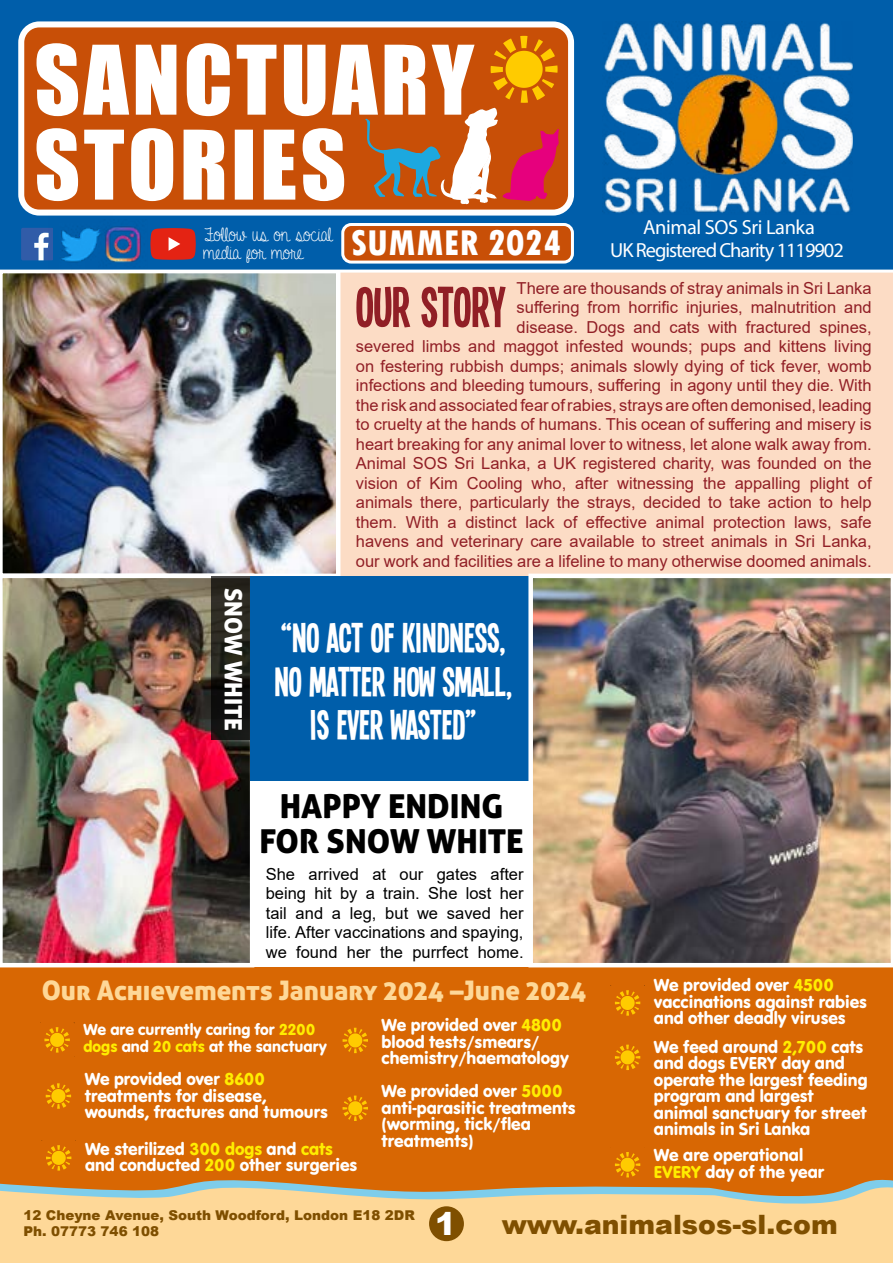
<style>
.page{position:relative;width:893px;height:1263px;background:#fff}
.page>*{position:absolute;margin:0;border:0;box-sizing:border-box;transform-origin:0 0}
.t1{font:61.5px "Single Sleeve";color:#911f26}
.t2{font:45px/43.5px "Single Sleeve";color:#fff;text-align:center}
.t3{font:800 condensed 37.5px "Tw Cen";color:#fff}
.t4{font:33px/34.5px "Aller Display";color:#000;text-align:center}
.t5{font:900 31.5px "Arial";color:#fff}
.t6{font:27px "Aller Display";color:#fed898}
.t7{font:900 26.7px "Arial";color:#7f4f00}
.t8{font:24px "Aller Display";color:#fff}
.t9{font:20.4px/23px "Myriad Pro";letter-spacing:-.05em;color:#fff;text-align:center}
.t10{font:19.5px/18px "A Gentle Touch";color:#fff}
.t11{font:18px/16.5px "VAG Rundschrift D";color:#fff}
.t12{font:16.5px/19.5px "Arial";color:#911f26;text-align:right}
.t13{font:16.5px/19.5px "Arial";color:#000;text-align:justify}
.t14{font:16.5px/16.5px "VAG Rundschrift D";color:#fff}
.t15{font:900 13.5px/16.2px "Arial";color:#7f4f00}
.s1{color:#ffed00}
</style>
<div class="page">
<div style="left:338px;top:271px;width:555px;height:305px;background:#fcdcc5"></div>
<img style="left:2px;top:273px;width:338px;height:303px">
<div style="left:0;top:967px;width:893px;height:245px;background:#d86703"></div>
<div style="left:0;top:0;width:893px;height:273px;background:#005eaa"></div>
<svg style="left:22px;top:228px;width:27px;height:32px"></svg>
<div style="left:21px;top:24px;width:550px;height:189px;background:#c84f07;border-radius:18px"></div>
<div style="left:18px;top:21px;width:556px;height:195px;border:6px solid #fff;border-radius:18px"></div>
<img style="left:602px;top:22px;width:250px;height:192px">
<div style="left:343px;top:224px;width:229px;height:38px;background:#c84f07;border-radius:9px"></div>
<div style="left:341px;top:223px;width:233px;height:41px;border:3px solid #fff;border-radius:9px"></div>
<img style="left:49px;top:212px;width:64px;height:64px">
<img style="left:99px;top:219px;width:49px;height:49px">
<svg style="left:150px;top:228px;width:46px;height:32px"></svg>
<svg style="left:44px;top:1023px;width:31px;height:34px"></svg>
<svg style="left:0;top:1179px;width:893px;height:84px;background:#eeca8f"></svg>
<div style="left:429px;top:1206px;width:35px;height:35px;background:#7f4f00;border-radius:50%"></div>
<svg style="left:45px;top:1083px;width:27px;height:26px"></svg>
<svg style="left:46px;top:1145px;width:26px;height:26px"></svg>
<svg style="left:342px;top:1027px;width:26px;height:27px"></svg>
<svg style="left:342px;top:1095px;width:26px;height:26px"></svg>
<svg style="left:615px;top:990px;width:26px;height:26px"></svg>
<svg style="left:615px;top:1044px;width:26px;height:26px"></svg>
<svg style="left:611px;top:1152px;width:35px;height:30px"></svg>
<svg style="left:37px;top:36px;width:522px;height:168px"></svg>
<img style="left:2px;top:574px;width:252px;height:389px">
<svg style="left:211px;top:576px;width:39px;height:163px;background:#1f1e19"></svg>
<div style="left:250px;top:576px;width:281px;height:204px;background:#005eaa"></div>
<img style="left:528px;top:574px;width:365px;height:389px">
<p class="t10" style="left:204px;top:225px;width:130px">Follow us on social media for more</p>
<h3 class="t3" style="left:351px;top:221px;width:212px">SUMMER 2024</h3>
<p class="t9" style="left:610px;top:215px;width:235px">Animal SOS Sri Lanka<br>UK Registered Charity 1119902</p>
<p class="t12" style="left:356px;top:278px;width:517px">There are thousands of stray animals in Sri Lanka<br>suffering from horrific injuries, malnutrition and<br>disease. Dogs and cats with fractured spines,<br>severed limbs and maggot infested wounds; pups and kittens living on festering rubbish dumps; animals slowly dying of tick fever, womb infections and bleeding tumours, suffering in agony until they die. With the risk and associated fear of rabies, strays are often demonised, leading to cruelty at the hands of humans. This ocean of suffering and misery is heart breaking for any animal lover to witness, let alone walk away from.<br>Animal SOS Sri Lanka, a UK registered charity, was founded on the vision of Kim Cooling who, after witnessing the appalling plight of animals there, particularly the strays, decided to take action to help them. With a distinct lack of effective animal protection laws, safe havens and veterinary care available to street animals in Sri Lanka, our work and facilities are a lifeline to many otherwise doomed animals.</p>
<h1 class="t1" style="left:356px;top:272px;width:150px">OUR STORY</h1>
<h3 class="t8" style="left:249px;top:587px;width:145px;rotate:90deg">SNOW WHITE</h3>
<h2 class="t2" style="left:274px;top:615px;width:239px">“NO ACT OF KINDNESS,<br>NO MATTER HOW SMALL,<br>IS EVER WASTED”</h2>
<h3 class="t4" style="left:259px;top:789px;width:266px">HAPPY ENDING<br>FOR SNOW WHITE</h3>
<p class="t13" style="left:266px;top:864px;width:259px">She arrived at our gates after being hit by a train. She lost her tail and a leg, but we saved her life. After vaccinations and spaying, we found her the purrfect home.</p>
<h3 class="t6" style="left:42px;top:973px;width:546px">Our Achievements January 2024 –June 2024</h3>
<p class="t14" style="left:83px;top:1021px;width:245px">We are currently caring for <span class="s1">2200 dogs</span> and <span class="s1">20 cats</span> at the sanctuary</p>
<p class="t11" style="left:85px;top:1071px;width:245px">We provided over <span class="s1">8600 </span>treatments for disease, wounds, fractures and tumours</p>
<p class="t11" style="left:85px;top:1140px;width:274px">We sterilized <span class="s1">300 dogs</span> and <span class="s1">cats </span>and conducted <span class="s1">200</span> other surgeries</p>
<p class="t11" style="left:382px;top:1017px;width:189px">We provided over <span class="s1">4800 </span>blood tests/smears/ chemistry/haematology</p>
<p class="t11" style="left:382px;top:1083px;width:196px">We provided over <span class="s1">5000 </span>anti-parasitic treatments (worming, tick/flea treatments)</p>
<p class="t11" style="left:654px;top:977px;width:215px">We provided over <span class="s1">4500 </span>vaccinations against rabies and other deadly viruses</p>
<p class="t11" style="left:654px;top:1038px;width:215px">We feed around <span class="s1">2,700</span> cats and dogs EVERY day and operate the largest feeding program and largest animal sanctuary for street animals in Sri Lanka</p>
<p class="t11" style="left:654px;top:1147px;width:172px">We are operational<br><span class="s1">EVERY</span> day of the year</p>
<p class="t15" style="left:23px;top:1206px;width:393px">12 Cheyne Avenue, South Woodford, London E18 2DR<br>Ph. 07773 746 108</p>
<h3 class="t5" style="left:435px;top:1201px;width:22px">1</h3>
<h3 class="t7" style="left:502px;top:1205px;width:337px">www.animalsos-sl.com</h3>
</div>
